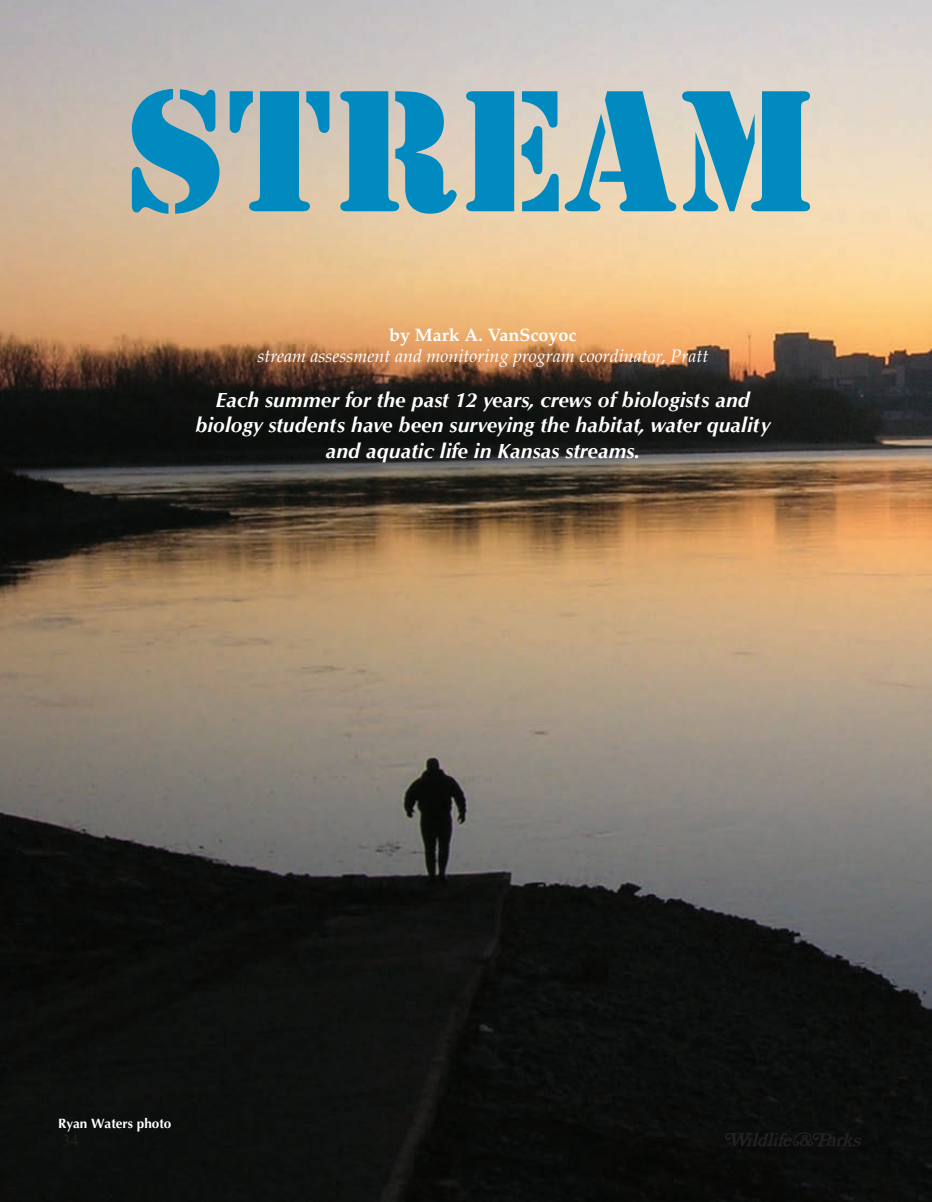
<style>
.page{position:relative;width:932px;height:1202px;background:#fff}
.page>*{position:absolute;margin:0;border:0;box-sizing:border-box;transform-origin:0 0}
.t1{font:180px "Stencil";color:#008ac0}
.t2{font:21px/25.2px "Optimum Bold Italic DTC";color:#fff;text-align:center}
.t3{font:italic 18px "Palatino";color:#fff}
.t4{font:700 18px "Palatino";color:#fff}
.t5{font:700 13.5px "Optima";color:#fff}
</style>
<div class="page">
<img style="left:0;top:0;width:932px;height:1201px">
<svg style="left:725px;top:1132px;width:136px;height:14px;background:#141413"></svg>
<h1 class="t1" style="left:125px;top:44px;width:693px">STREAM</h1>
<p class="t4" style="left:389px;top:327px;width:188px">by Mark A. VanScoyoc</p>
<p class="t3" style="left:257px;top:349px;width:452px">stream assessment and monitoring program coordinator, Pratt</p>
<p class="t2" style="left:195px;top:389px;width:576px">Each summer for the past 12 years, crews of biologists and biology students have been surveying the habitat, water quality and aquatic life in Kansas streams.</p>
<p class="t5" style="left:58px;top:1117px;width:115px">Ryan Waters photo</p>
</div>
